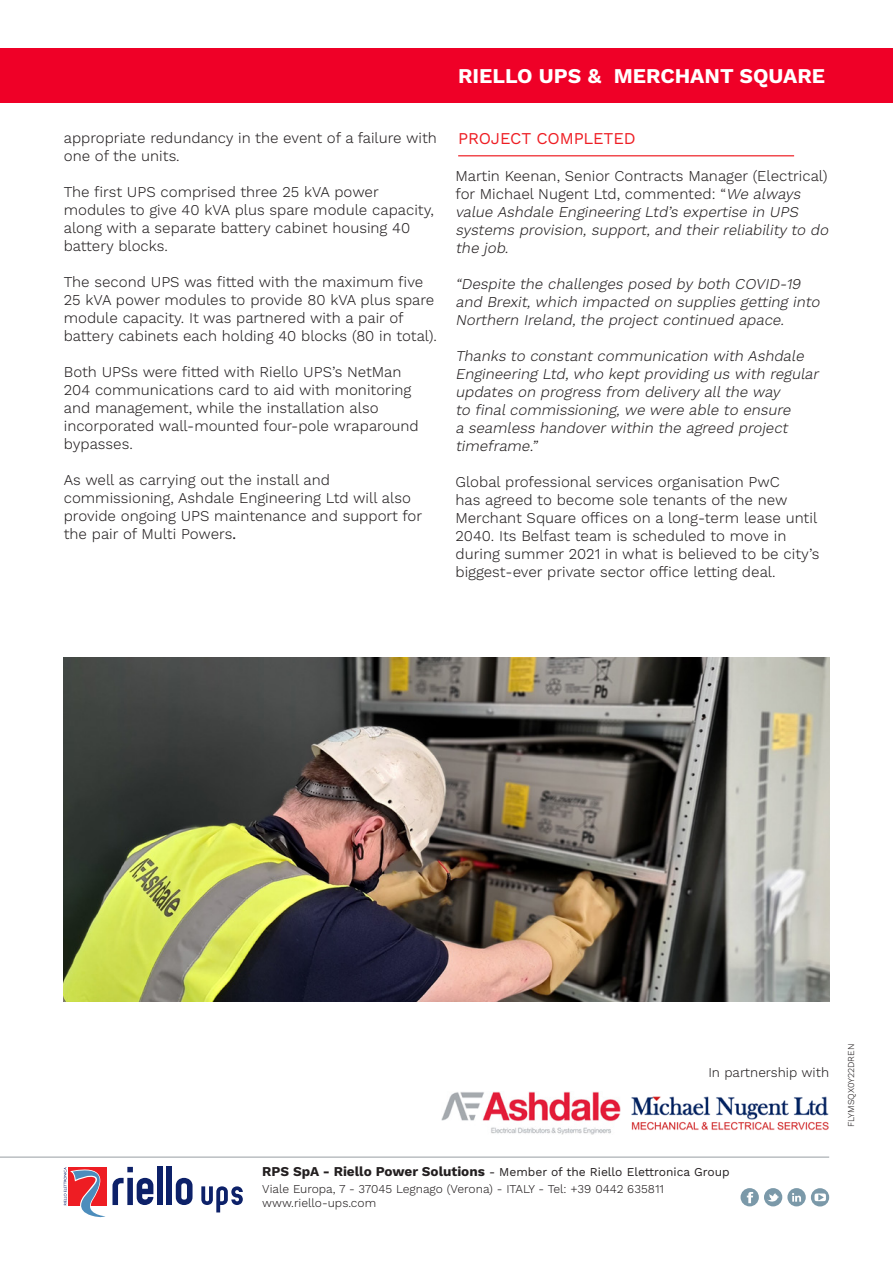
<style>
.page{position:relative;width:893px;height:1263px;background:#fff}
.page>*{position:absolute;margin:0;border:0;box-sizing:border-box;transform-origin:0 0}
.t1{font:700 21px "Work Sans";color:#fff}
.t2{font:16.5px "Work Sans";letter-spacing:-.01em;color:#ee1d23}
.t3{font:300 15px/18px "Work Sans";color:#231f20}
.t4{font:italic 300 15px/18px "Work Sans";color:#231f20}
.t5{font:300 13.5px "Work Sans";color:#231f20}
.t6{font:300 12px "Work Sans";color:#231f20}
.t7{font:12px "Work Sans";color:#231f20}
.t8{font:300 9px "Work Sans";color:#231f20}
.s1{font-family:"Aller";font-weight:400}
.s2{font-style:normal}
.s3{font-weight:700;font-size:13.5px}
</style>
<div class="page">
<svg style="left:201px;top:1186px;width:42px;height:26px"></svg>
<div style="left:157px;top:1167px;width:6px;height:38px;background:#0d2169"></div>
<div style="left:166px;top:1167px;width:6px;height:38px;background:#0d2169"></div>
<svg style="left:176px;top:1178px;width:17px;height:27px"></svg>
<svg style="left:64px;top:1166px;width:89px;height:52px"></svg>
<hr style="left:0;top:1157px;width:829px;height:1px;background:#989da3">
<svg style="left:740px;top:1188px;width:89px;height:18px"></svg>
<div style="left:0;top:48px;width:893px;height:55px;background:#ef0027"></div>
<hr style="left:458px;top:155px;width:336px;height:1px;background:#ee1d23">
<img style="left:442px;top:1092px;width:178px;height:42px">
<img style="left:631px;top:1096px;width:198px;height:35px">
<img style="left:64px;top:658px;width:765px;height:343px">
<p class="t3" style="left:64px;top:130px;width:375px">appropriate redundancy in the event of a failure with one of the units.</p>
<p class="t3" style="left:64px;top:184px;width:372px">The first UPS comprised three 25 kVA power modules to give 40 kVA plus spare module capacity, along with a separate battery cabinet housing 40 battery blocks.</p>
<p class="t3" style="left:64px;top:274px;width:375px">The second UPS was fitted with the maximum five 25 kVA power modules to provide 80 kVA plus spare module capacity. It was partnered with a pair of battery cabinets each holding 40 blocks (80 in total).</p>
<p class="t3" style="left:64px;top:364px;width:357px">Both UPSs were fitted with Riello UPS’s NetMan 204 communications card to aid with monitoring and management, while the installation also incorporated wall-mounted four-pole wraparound bypasses.</p>
<p class="t3" style="left:64px;top:472px;width:360px">As well as carrying out the install and commissioning, Ashdale Engineering Ltd will also provide ongoing UPS maintenance and support for the pair of Multi Powers<span class="s1">.</span></p>
<h1 class="t1" style="left:458px;top:64px;width:369px">RIELLO UPS &amp; MERCHANT SQUARE</h1>
<p class="t2" style="left:458px;top:129px;width:179px">PROJECT COMPLETED</p>
<p class="t4" style="left:455px;top:167px;width:378px"><span class="s2">Martin Keenan, Senior Contracts Manager (Electrical) for Michael Nugent Ltd, commented: “</span>We always value Ashdale Engineering Ltd’s expertise in UPS systems provision, support, and their reliability to do the job.</p>
<p class="t4" style="left:455px;top:275px;width:369px">“Despite the challenges posed by both COVID-19 and Brexit, which impacted on supplies getting into<br>Northern Ireland, the project continued apace.</p>
<p class="t4" style="left:455px;top:347px;width:368px">Thanks to constant communication with Ashdale Engineering Ltd, who kept providing us with regular updates on progress from delivery allthe way<br>to final commissioning, we were able to ensure<br>a seamless handoverwithin the agreed project timeframe.”</p>
<p class="t3" style="left:455px;top:473px;width:365px">Global professional services organisation PwC<br>has agreed to become sole tenants of the new Merchant Square offices on a long-term lease until 2040. Its Belfast team is scheduled to move in during summer 2021 in what is believed to be city’s biggest-ever private sector office letting deal.</p>
<p class="t5" style="left:708px;top:1064px;width:122px">In partnership with</p>
<p class="t7" style="left:262px;top:1165px;width:469px"><span class="s3">RPS SpA - Riello Power Solutions</span> - Member of the Riello Elettronica Group</p>
<p class="t6" style="left:262px;top:1182px;width:403px">Viale Europa, 7 - 37045 Legnago (Verona) - ITALY - Tel: +39 0442 635811</p>
<p class="t6" style="left:262px;top:1196px;width:115px">www.riello-ups.com</p>
<p class="t8" style="left:846px;top:1127px;width:85px;rotate:-90deg">FLYMSQX0Y22DREN</p>
</div>
